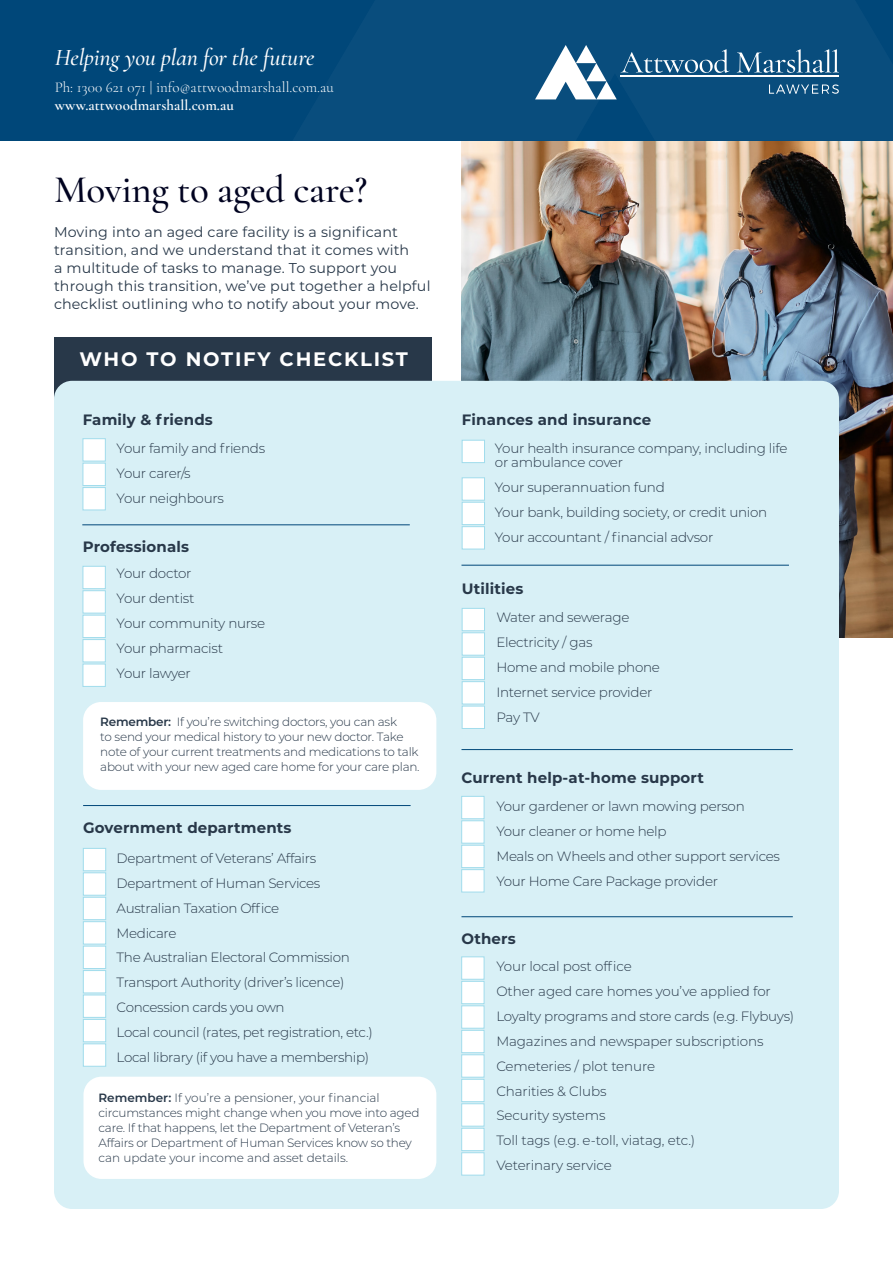
<style>
.page{position:relative;width:893px;height:1263px;background:#fff}
.page>*{position:absolute;margin:0;border:0;box-sizing:border-box;transform-origin:0 0}
.t1{font:500 39px "Cormorant Garamond";letter-spacing:-.01em;color:#000320}
.t2{font:italic 500 24px "Cormorant Garamond";letter-spacing:-.01em;color:#fff}
.t3{font:700 19.5px "Montserrat";letter-spacing:.09em;color:#fff}
.t4{font:700 15px "Montserrat";letter-spacing:.01em;color:#283849}
.t5{font:300 15px "Cormorant Garamond";letter-spacing:.005em;color:#fff}
.t6{font:600 15px "Cormorant Garamond";letter-spacing:.005em;color:#fff}
.t7{font:14.25px/18px "Montserrat";letter-spacing:.01em;color:#283849}
.t8{font:300 13.5px/14.2px "Montserrat";letter-spacing:-.02em;color:#283849}
.t9{font:300 12px/15px "Montserrat";letter-spacing:-.02em;color:#283849}
.s1{font-weight:600}
</style>
<div class="page">
<div style="left:54px;top:338px;width:378px;height:87px;background:#283849"></div>
<img style="left:462px;top:141px;width:431px;height:497px">
<div style="left:54px;top:381px;width:785px;height:828px;background:#d8f0f6;border-radius:18px"></div>
<div style="left:0;top:0;width:893px;height:141px;background:#094d7d"></div>
<svg style="left:737px;top:49px;width:102px;height:24px"></svg>
<svg style="left:769px;top:84px;width:70px;height:10px"></svg>
<svg style="left:535px;top:45px;width:195px;height:54px"></svg>
<hr style="left:620px;top:76px;width:219px;height:1px;background:#fff">
<div style="left:83px;top:438px;width:23px;height:23px;background:#fff;border:1px solid #a1dcec"></div>
<div style="left:83px;top:566px;width:23px;height:23px;background:#fff;border:1px solid #a1dcec"></div>
<div style="left:83px;top:848px;width:23px;height:23px;background:#fff;border:1px solid #a1dcec"></div>
<div style="left:461px;top:796px;width:23px;height:23px;background:#fff;border:1px solid #a1dcec"></div>
<div style="left:461px;top:957px;width:23px;height:22px;background:#fff;border:1px solid #a1dcec"></div>
<div style="left:83px;top:463px;width:23px;height:23px;background:#fff;border:1px solid #a1dcec"></div>
<div style="left:83px;top:590px;width:23px;height:23px;background:#fff;border:1px solid #a1dcec"></div>
<div style="left:83px;top:873px;width:23px;height:22px;background:#fff;border:1px solid #a1dcec"></div>
<div style="left:461px;top:820px;width:23px;height:23px;background:#fff;border:1px solid #a1dcec"></div>
<div style="left:461px;top:981px;width:23px;height:23px;background:#fff;border:1px solid #a1dcec"></div>
<div style="left:83px;top:664px;width:23px;height:23px;background:#fff;border:1px solid #a1dcec"></div>
<div style="left:83px;top:946px;width:23px;height:23px;background:#fff;border:1px solid #a1dcec"></div>
<div style="left:83px;top:1019px;width:23px;height:23px;background:#fff;border:1px solid #a1dcec"></div>
<div style="left:83px;top:487px;width:23px;height:23px;background:#fff;border:1px solid #a1dcec"></div>
<div style="left:83px;top:615px;width:23px;height:23px;background:#fff;border:1px solid #a1dcec"></div>
<div style="left:83px;top:897px;width:23px;height:23px;background:#fff;border:1px solid #a1dcec"></div>
<div style="left:461px;top:845px;width:23px;height:23px;background:#fff;border:1px solid #a1dcec"></div>
<div style="left:461px;top:1006px;width:23px;height:22px;background:#fff;border:1px solid #a1dcec"></div>
<div style="left:83px;top:970px;width:23px;height:23px;background:#fff;border:1px solid #a1dcec"></div>
<div style="left:83px;top:1044px;width:23px;height:22px;background:#fff;border:1px solid #a1dcec"></div>
<div style="left:83px;top:639px;width:23px;height:23px;background:#fff;border:1px solid #a1dcec"></div>
<div style="left:83px;top:921px;width:23px;height:23px;background:#fff;border:1px solid #a1dcec"></div>
<div style="left:461px;top:869px;width:23px;height:23px;background:#fff;border:1px solid #a1dcec"></div>
<div style="left:461px;top:1030px;width:23px;height:23px;background:#fff;border:1px solid #a1dcec"></div>
<div style="left:461px;top:1054px;width:23px;height:23px;background:#fff;border:1px solid #a1dcec"></div>
<div style="left:461px;top:1079px;width:23px;height:23px;background:#fff;border:1px solid #a1dcec"></div>
<div style="left:461px;top:1103px;width:23px;height:23px;background:#fff;border:1px solid #a1dcec"></div>
<div style="left:461px;top:1128px;width:23px;height:23px;background:#fff;border:1px solid #a1dcec"></div>
<div style="left:461px;top:1152px;width:23px;height:23px;background:#fff;border:1px solid #a1dcec"></div>
<div style="left:83px;top:995px;width:23px;height:22px;background:#fff;border:1px solid #a1dcec"></div>
<hr style="left:82px;top:524px;width:328px;height:1px;background:#004779">
<hr style="left:461px;top:749px;width:332px;height:1px;background:#004779">
<hr style="left:461px;top:916px;width:332px;height:1px;background:#004779">
<div style="left:462px;top:608px;width:23px;height:23px;background:#fff;border:1px solid #a1dcec"></div>
<div style="left:462px;top:440px;width:23px;height:23px;background:#fff;border:1px solid #a1dcec"></div>
<div style="left:462px;top:633px;width:23px;height:22px;background:#fff;border:1px solid #a1dcec"></div>
<div style="left:462px;top:478px;width:23px;height:22px;background:#fff;border:1px solid #a1dcec"></div>
<div style="left:462px;top:706px;width:23px;height:23px;background:#fff;border:1px solid #a1dcec"></div>
<div style="left:462px;top:657px;width:23px;height:23px;background:#fff;border:1px solid #a1dcec"></div>
<div style="left:462px;top:502px;width:23px;height:23px;background:#fff;border:1px solid #a1dcec"></div>
<div style="left:462px;top:681px;width:23px;height:23px;background:#fff;border:1px solid #a1dcec"></div>
<div style="left:462px;top:526px;width:23px;height:23px;background:#fff;border:1px solid #a1dcec"></div>
<hr style="left:83px;top:805px;width:328px;height:1px;background:#004779">
<hr style="left:461px;top:565px;width:328px;height:1px;background:#004779">
<div style="left:83px;top:702px;width:353px;height:88px;background:#fff;border-radius:18px"></div>
<div style="left:83px;top:1077px;width:353px;height:102px;background:#fff;border-radius:18px"></div>
<p class="t2" style="left:55px;top:39px;width:261px">Helping you plan for the future</p>
<p class="t5" style="left:55px;top:78px;width:281px">Ph: 1300 621 071 | info@attwoodmarshall.com.au</p>
<p class="t6" style="left:55px;top:96px;width:181px">www.attwoodmarshall.com.au</p>
<p class="t1" style="left:54px;top:166px;width:315px">Moving to aged care?</p>
<p class="t7" style="left:54px;top:223px;width:378px">Moving into an aged care facility is a significant transition, and we understand that it comes with<br>a multitude of tasks to manage. To support you through this transition, we’ve put together a helpful checklist outlining who to notify about your move.</p>
<p class="t3" style="left:79px;top:345px;width:330px">WHO TO NOTIFY CHECKLIST</p>
<p class="t4" style="left:83px;top:409px;width:132px">Family &amp; friends</p>
<p class="t8" style="left:117px;top:441px;width:150px">Your family and friends</p>
<p class="t8" style="left:117px;top:466px;width:76px">Your carer/s</p>
<p class="t8" style="left:117px;top:490px;width:109px">Your neighbours</p>
<p class="t4" style="left:83px;top:536px;width:108px">Professionals</p>
<p class="t8" style="left:117px;top:566px;width:76px">Your doctor</p>
<p class="t8" style="left:117px;top:591px;width:79px">Your dentist</p>
<p class="t8" style="left:117px;top:616px;width:150px">Your community nurse</p>
<p class="t8" style="left:117px;top:641px;width:108px">Your pharmacist</p>
<p class="t8" style="left:117px;top:666px;width:76px">Your lawyer</p>
<p class="t9" style="left:100px;top:714px;width:321px"><span class="s1">Remember:</span> If you’re switching doctors, you can ask<br>to send your medical history to your new doctor. Take note of your current treatments and medications to talk about with your new aged care home for your care plan.</p>
<p class="t4" style="left:83px;top:817px;width:210px">Government departments</p>
<p class="t8" style="left:117px;top:850px;width:201px">Department of Veterans’ Affairs</p>
<p class="t8" style="left:117px;top:875px;width:205px">Department of Human Services</p>
<p class="t8" style="left:117px;top:900px;width:164px">Australian Taxation Office</p>
<p class="t8" style="left:117px;top:925px;width:61px">Medicare</p>
<p class="t8" style="left:117px;top:950px;width:235px">The Australian Electoral Commission</p>
<p class="t8" style="left:117px;top:975px;width:229px">Transport Authority (driver’s licence)</p>
<p class="t8" style="left:117px;top:1000px;width:170px">Concession cards you own</p>
<p class="t8" style="left:117px;top:1025px;width:258px">Local council (rates, pet registration, etc.)</p>
<p class="t8" style="left:117px;top:1049px;width:254px">Local library (if you have a membership)</p>
<p class="t9" style="left:99px;top:1090px;width:322px"><span class="s1">Remember:</span> If you’re a pensioner, your financial circumstances might change when you move into aged care. If that happens, let the Department of Veteran’s Affairs or Department of Human Services know so they can update your income and asset details.</p>
<p class="t4" style="left:462px;top:409px;width:191px">Finances and insurance</p>
<p class="t8" style="left:495px;top:441px;width:294px">Your health insurance company, including life or ambulance cover</p>
<p class="t8" style="left:495px;top:480px;width:171px">Your superannuation fund</p>
<p class="t8" style="left:495px;top:505px;width:274px">Your bank, building society, or credit union</p>
<p class="t8" style="left:495px;top:529px;width:220px">Your accountant / financial advsor</p>
<p class="t4" style="left:462px;top:578px;width:63px">Utilities</p>
<p class="t8" style="left:496px;top:610px;width:135px">Water and sewerage</p>
<p class="t8" style="left:496px;top:635px;width:98px">Electricity / gas</p>
<p class="t8" style="left:496px;top:660px;width:165px">Home and mobile phone</p>
<p class="t8" style="left:496px;top:685px;width:158px">Internet service provider</p>
<p class="t8" style="left:496px;top:709px;width:45px">Pay TV</p>
<p class="t4" style="left:461px;top:767px;width:244px">Current help-at-home support</p>
<p class="t8" style="left:496px;top:799px;width:250px">Your gardener or lawn mowing person</p>
<p class="t8" style="left:496px;top:824px;width:172px">Your cleaner or home help</p>
<p class="t8" style="left:496px;top:849px;width:285px">Meals on Wheels and other support services</p>
<p class="t8" style="left:496px;top:874px;width:223px">Your Home Care Package provider</p>
<p class="t4" style="left:461px;top:928px;width:56px">Others</p>
<p class="t8" style="left:496px;top:959px;width:137px">Your local post office</p>
<p class="t8" style="left:496px;top:984px;width:276px">Other aged care homes you’ve applied for</p>
<p class="t8" style="left:496px;top:1008px;width:299px">Loyalty programs and store cards (e.g. Flybuys)</p>
<p class="t8" style="left:496px;top:1033px;width:269px">Magazines and newspaper subscriptions</p>
<p class="t8" style="left:496px;top:1058px;width:160px">Cemeteries / plot tenure</p>
<p class="t8" style="left:496px;top:1083px;width:112px">Charities &amp; Clubs</p>
<p class="t8" style="left:496px;top:1108px;width:111px">Security systems</p>
<p class="t8" style="left:496px;top:1133px;width:200px">Toll tags (e.g. e-toll, viatag, etc.)</p>
<p class="t8" style="left:496px;top:1158px;width:117px">Veterinary service</p>
</div>
